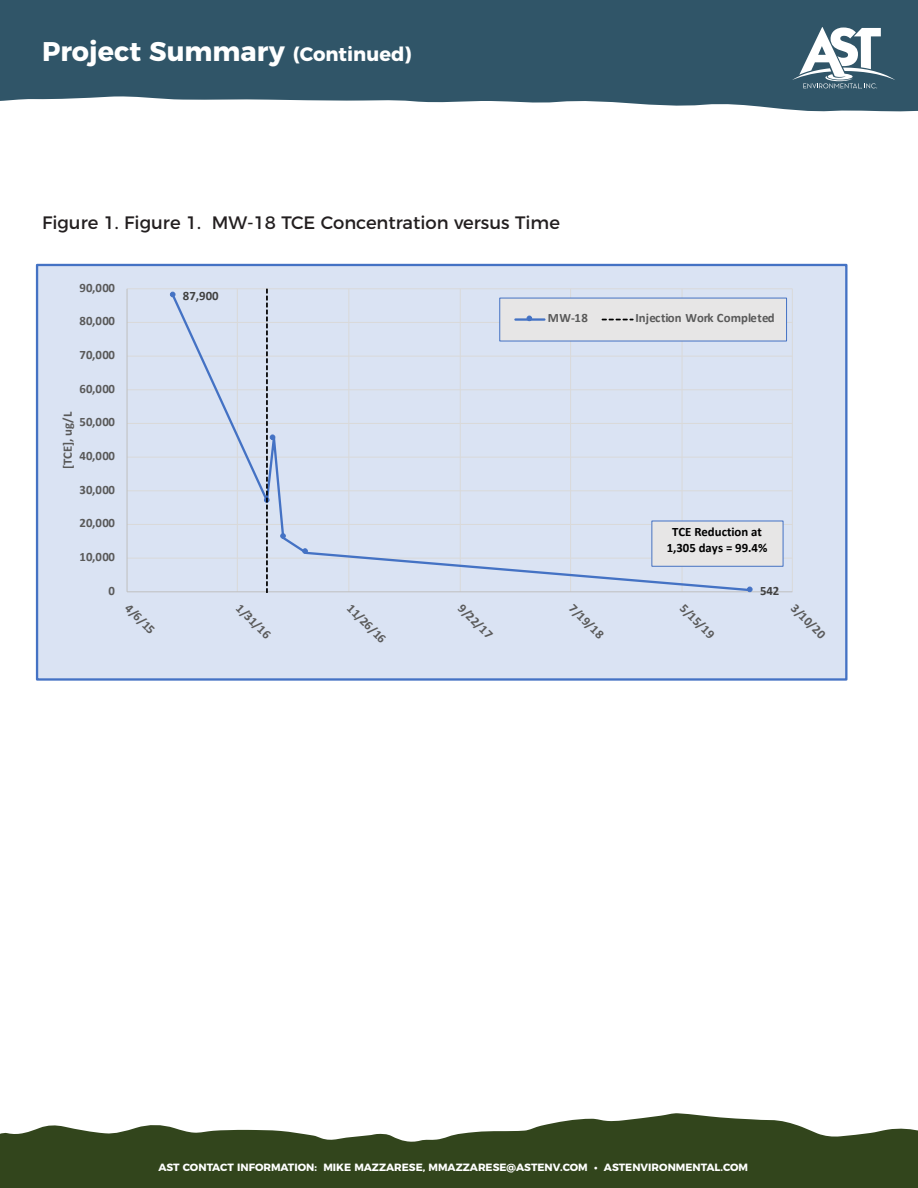
<style>
.page{position:relative;width:918px;height:1188px;background:#fff}
.page>*{position:absolute;margin:0;border:0;box-sizing:border-box;transform-origin:0 0}
.t1{font:700 27px "Montserrat";color:#fff}
.t2{font:18px "Montserrat";color:#231f20}
.t3{font:700 12.75px "Calibri";letter-spacing:.015em;color:#595959}
.t4{font:700 12.75px/16.2px "Calibri";color:#000;text-align:center}
.t5{font:700 12.75px "Calibri";color:#404040}
.t6{font:700 10.5px "Montserrat";color:#fff}
.s1{font-size:19.5px}
</style>
<div class="page">
<svg style="left:0;top:0;width:918px;height:112px;background:#426475"></svg>
<svg style="left:0;top:1113px;width:918px;height:75px;fill:#32451c"></svg>
<svg style="left:792px;top:27px;width:103px;height:62px"></svg>
<div style="left:37px;top:265px;width:809px;height:414px;background:#dae3f3"></div>
<hr style="left:127px;top:558px;width:665px;height:1px;background:#d9d9d9">
<hr style="left:127px;top:524px;width:665px;height:1px;background:#d9d9d9">
<hr style="left:127px;top:490px;width:665px;height:1px;background:#d9d9d9">
<hr style="left:127px;top:457px;width:665px;height:1px;background:#d9d9d9">
<hr style="left:127px;top:423px;width:665px;height:1px;background:#d9d9d9">
<hr style="left:127px;top:389px;width:665px;height:1px;background:#d9d9d9">
<hr style="left:127px;top:356px;width:665px;height:1px;background:#d9d9d9">
<hr style="left:127px;top:322px;width:665px;height:1px;background:#d9d9d9">
<hr style="left:127px;top:288px;width:665px;height:1px;background:#d9d9d9">
<hr style="left:237px;top:289px;width:1px;height:303px;background:#d9d9d9">
<hr style="left:348px;top:289px;width:1px;height:303px;background:#d9d9d9">
<hr style="left:460px;top:289px;width:1px;height:303px;background:#d9d9d9">
<hr style="left:570px;top:289px;width:1px;height:303px;background:#d9d9d9">
<hr style="left:682px;top:289px;width:1px;height:303px;background:#d9d9d9">
<hr style="left:792px;top:289px;width:1px;height:303px;background:#d9d9d9">
<hr style="left:127px;top:289px;width:1px;height:303px;background:#bfbfbf">
<hr style="left:127px;top:591px;width:665px;height:1px;background:#bfbfbf">
<svg style="left:170px;top:292px;width:582px;height:300px"></svg>
<svg style="left:170px;top:292px;width:5px;height:5px"></svg>
<svg style="left:302px;top:548px;width:6px;height:6px"></svg>
<svg style="left:747px;top:587px;width:6px;height:5px"></svg>
<svg style="left:264px;top:288px;width:22px;height:304px"></svg>
<div style="left:500px;top:298px;width:287px;height:43px;background:#e7e6e6"></div>
<hr style="left:515px;top:318px;width:29px;height:3px;background:#4472c4">
<svg style="left:527px;top:316px;width:5px;height:5px"></svg>
<svg style="left:602px;top:319px;width:32px;height:1px"></svg>
<div style="left:36px;top:264px;width:812px;height:417px;border:2px solid #4472c4"></div>
<div style="left:652px;top:521px;width:131px;height:45px;background:#e7e6e6"></div>
<div style="left:651px;top:521px;width:133px;height:46px;border:1px solid #4472c4"></div>
<p class="t1" style="left:42px;top:29px;width:371px">Project Summary <span class="s1">(Continued)</span></p>
<p class="t2" style="left:42px;top:208px;width:519px">Figure 1. Figure 1. MW-18 TCE Concentration versus Time</p>
<p class="t3" style="left:79px;top:278px;width:37px">90,000</p>
<p class="t3" style="left:79px;top:312px;width:37px">80,000</p>
<p class="t3" style="left:79px;top:346px;width:37px">70,000</p>
<p class="t3" style="left:79px;top:379px;width:37px">60,000</p>
<p class="t3" style="left:59px;top:469px;width:59px;rotate:-90deg">[TCE], ug/L</p>
<p class="t3" style="left:79px;top:413px;width:37px">50,000</p>
<p class="t3" style="left:79px;top:447px;width:37px">40,000</p>
<p class="t3" style="left:79px;top:480px;width:37px">30,000</p>
<p class="t3" style="left:79px;top:514px;width:37px">20,000</p>
<p class="t3" style="left:79px;top:548px;width:37px">10,000</p>
<p class="t5" style="left:183px;top:287px;width:37px">87,900</p>
<p class="t3" style="left:548px;top:309px;width:42px">MW-18</p>
<p class="t3" style="left:635px;top:309px;width:141px">Injection Work Completed</p>
<p class="t4" style="left:667px;top:523px;width:102px">TCE Reduction at<br>1,305 days = 99.4%</p>
<p class="t3" style="left:109px;top:581px;width:8px">0</p>
<p class="t5" style="left:760px;top:581px;width:21px">542</p>
<p class="t3" style="left:134px;top:599px;width:38px;rotate:45deg">4/6/15</p>
<p class="t3" style="left:245px;top:599px;width:45px;rotate:45deg">1/31/16</p>
<p class="t3" style="left:355px;top:599px;width:51px;rotate:45deg">11/26/16</p>
<p class="t3" style="left:466px;top:599px;width:45px;rotate:45deg">9/22/17</p>
<p class="t3" style="left:577px;top:599px;width:45px;rotate:45deg">7/19/18</p>
<p class="t3" style="left:688px;top:599px;width:45px;rotate:45deg">5/15/19</p>
<p class="t3" style="left:799px;top:599px;width:45px;rotate:45deg">3/10/20</p>
<p class="t6" style="left:158px;top:1159px;width:591px">AST CONTACT INFORMATION: MIKE MAZZARESE, MMAZZARESE@ASTENV.COM • ASTENVIRONMENTAL.COM</p>
</div>
